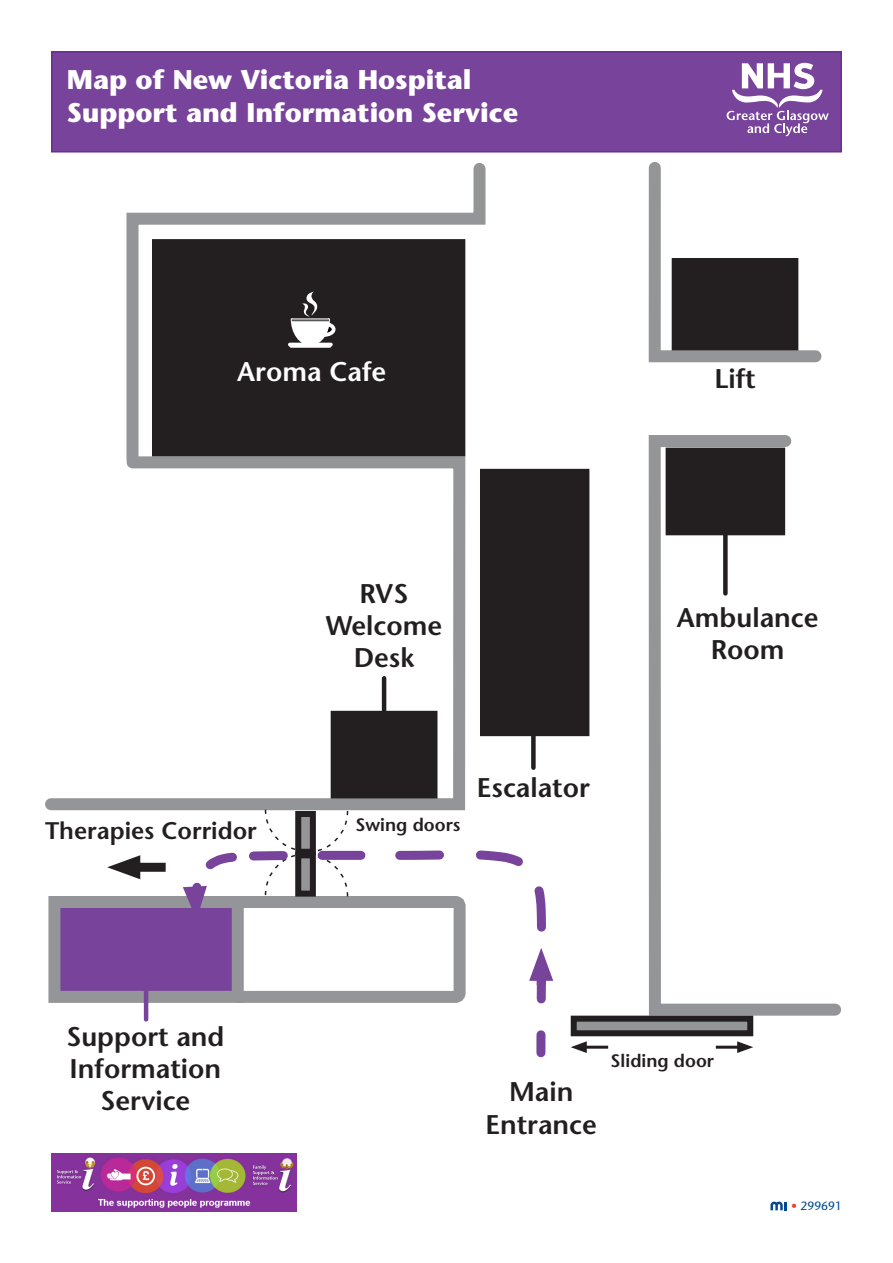
<style>
.page{position:relative;width:893px;height:1263px;background:#fff}
.page>*{position:absolute;margin:0;border:0;box-sizing:border-box;transform-origin:0 0}
.t1{font:600 27px "Stone Sans";color:#231f20}
.t2{font:700 27px "Stone Sans";color:#fff}
.t3{font:600 27px "Stone Sans";color:#fff}
.t4{font:600 24px "Stone Sans";color:#231f20}
.t5{font:600 18px "Stone Sans";color:#231f20}
.t6{font:12px "Stone Sans";color:#004a8d}
.s1{color:#ee3e34}
</style>
<div class="page">
<div style="left:51px;top:51px;width:791px;height:102px;background:#78439a;border:2px solid #6a2c91"></div>
<svg style="left:727px;top:63px;width:102px;height:73px"></svg>
<svg style="left:770px;top:1201px;width:17px;height:9px"></svg>
<svg style="left:45px;top:472px;width:421px;height:339px"></svg>
<svg style="left:643px;top:435px;width:199px;height:587px"></svg>
<svg style="left:648px;top:162px;width:174px;height:201px"></svg>
<svg style="left:126px;top:163px;width:365px;height:309px"></svg>
<div style="left:156px;top:243px;width:306px;height:210px;background:#231f20"></div>
<div style="left:152px;top:239px;width:313px;height:217px;border:8px solid #231f20"></div>
<div style="left:675px;top:262px;width:120px;height:85px;background:#231f20"></div>
<div style="left:672px;top:258px;width:126px;height:92px;border:8px solid #231f20"></div>
<div style="left:669px;top:451px;width:112px;height:81px;background:#231f20"></div>
<div style="left:666px;top:448px;width:119px;height:87px;border:8px solid #231f20"></div>
<div style="left:334px;top:714px;width:100px;height:81px;background:#231f20"></div>
<div style="left:331px;top:711px;width:106px;height:87px;border:8px solid #231f20"></div>
<div style="left:484px;top:473px;width:102px;height:259px;background:#231f20"></div>
<div style="left:480px;top:469px;width:109px;height:267px;border:8px solid #231f20"></div>
<hr style="left:382px;top:678px;width:4px;height:59px;background:#231f20">
<div style="left:723px;top:535px;width:5px;height:58px;background:#231f20"></div>
<div style="left:531px;top:709px;width:5px;height:59px;background:#231f20"></div>
<div style="left:126px;top:863px;width:40px;height:9px;background:#231f20"></div>
<svg style="left:107px;top:855px;width:33px;height:24px"></svg>
<div style="left:48px;top:896px;width:196px;height:107px;background:#78439a;border:12px solid #939598"></div>
<svg style="left:291px;top:346px;width:39px;height:2px"></svg>
<svg style="left:290px;top:292px;width:46px;height:54px"></svg>
<div style="left:574px;top:1019px;width:176px;height:14px;background:#939598"></div>
<div style="left:571px;top:1016px;width:182px;height:20px;border:6px solid #231f20"></div>
<hr style="left:716px;top:1046px;width:27px;height:3px;background:#231f20">
<svg style="left:737px;top:1041px;width:16px;height:12px"></svg>
<hr style="left:581px;top:1046px;width:27px;height:3px;background:#231f20">
<svg style="left:571px;top:1041px;width:16px;height:12px"></svg>
<svg style="left:264px;top:808px;width:106px;height:38px"></svg>
<svg style="left:187px;top:846px;width:364px;height:212px"></svg>
<svg style="left:183px;top:886px;width:24px;height:33px"></svg>
<hr style="left:144px;top:961px;width:4px;height:58px;background:#78439a">
<img style="left:51px;top:1153px;width:246px;height:59px">
<p class="t2" style="left:67px;top:63px;width:406px">Map of New Victoria Hospital</p>
<p class="t2" style="left:67px;top:95px;width:453px">Support and Information Service</p>
<p class="t3" style="left:237px;top:355px;width:151px">Aroma Cafe</p>
<p class="t1" style="left:714px;top:362px;width:43px">Lift</p>
<p class="t1" style="left:360px;top:577px;width:50px">RVS</p>
<p class="t1" style="left:326px;top:609px;width:118px">Welcome</p>
<p class="t1" style="left:354px;top:642px;width:62px">Desk</p>
<p class="t4" style="left:45px;top:817px;width:213px">Therapies Corridor</p>
<p class="t5" style="left:356px;top:814px;width:106px">Swing doors</p>
<p class="t1" style="left:477px;top:771px;width:115px">Escalator</p>
<p class="t1" style="left:677px;top:601px;width:143px">Ambulance</p>
<p class="t1" style="left:711px;top:634px;width:75px">Room</p>
<p class="t1" style="left:66px;top:1020px;width:160px">Support and</p>
<p class="t1" style="left:70px;top:1052px;width:153px">Information</p>
<p class="t1" style="left:100px;top:1085px;width:91px">Service</p>
<p class="t1" style="left:509px;top:1076px;width:66px">Main</p>
<p class="t1" style="left:485px;top:1108px;width:113px">Entrance</p>
<p class="t5" style="left:611px;top:1049px;width:105px">Sliding door</p>
<p class="t6" style="left:791px;top:1199px;width:52px"><span class="s1">•</span> 299691</p>
</div>
